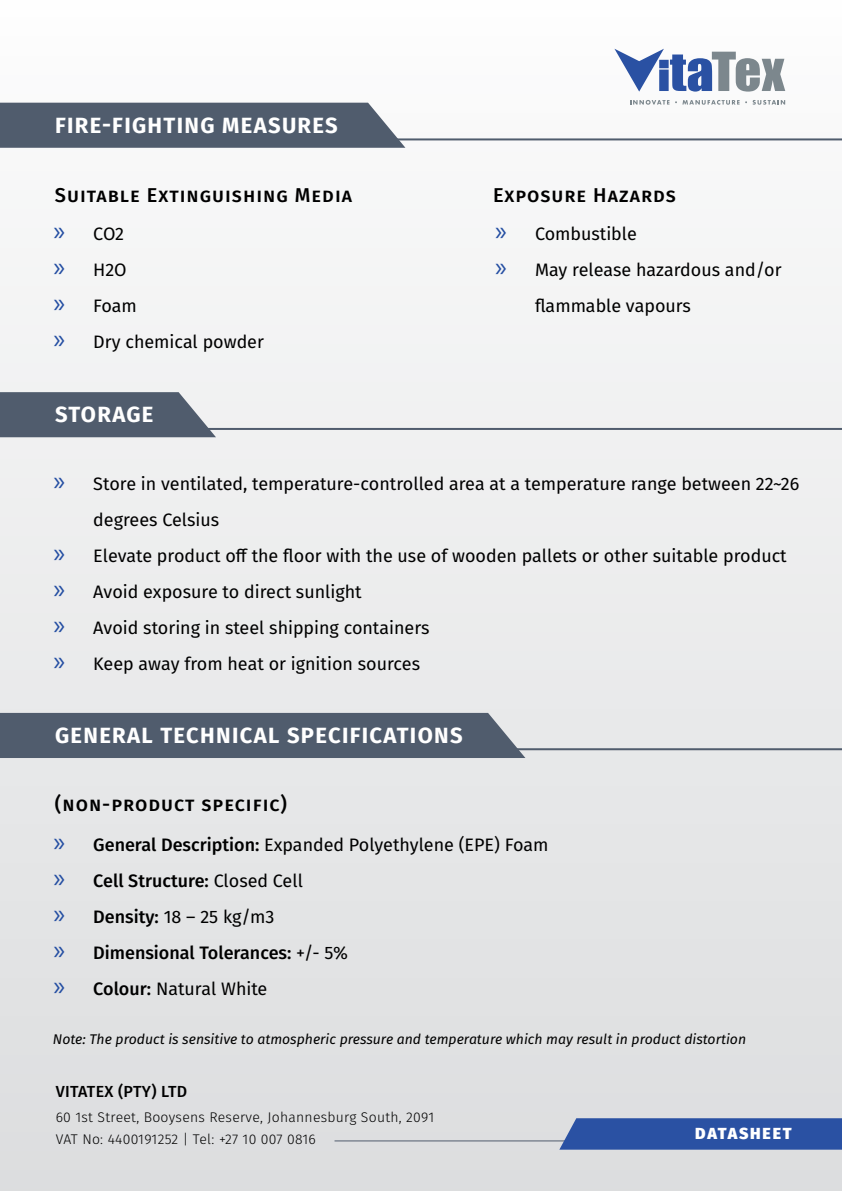
<style>
.page{position:relative;width:842px;height:1191px;background:#fff}
.page>*{position:absolute;margin:0;border:0;box-sizing:border-box;transform-origin:0 0}
.t1{font:700 22px "Fira Sans";letter-spacing:.06em;color:#fff}
.t2{font:500 20px "Fira Sans";letter-spacing:.05em;color:#000}
.t3{font:18px/36px "Fira Sans";color:#000}
.t4{font:500 18px "Fira Sans";color:#000}
.t5{font:500 16px "Fira Sans";letter-spacing:.02em;color:#000}
.t6{font:800 16px "Fira Sans";letter-spacing:.11em;color:#fff}
.t7{font:italic 14px "Fira Sans";color:#000}
.t8{font:300 14px/22px "Fira Sans";letter-spacing:.02em;color:#000}
.s1{font-family:"Myriad Pro";font-size:28px;color:#244ea2}
.s2{font-weight:500}
.s3{font-family:"Myriad Pro";font-weight:400;font-size:28px;color:#244ea2}
.s4{font-weight:400}
</style>
<div class="page">
<div style="left:0;top:0;width:842px;height:1191px;background:linear-gradient(to bottom,#fcfcfc,#dcddde)"></div>
<hr style="left:334px;top:1140px;width:326px;height:1px;background:#505c6d">
<div style="left:559px;top:1118px;width:283px;height:31px;background:#2a51a3"></div>
<div style="left:0;top:103px;width:405px;height:45px;background:#505c6d"></div>
<svg style="left:0;top:392px;width:216px;height:45px;background:#5d6978"></svg>
<div style="left:0;top:713px;width:525px;height:45px;background:#505c6d"></div>
<hr style="left:370px;top:138px;width:472px;height:2px;background:#505c6d">
<hr style="left:186px;top:428px;width:656px;height:2px;background:#505c6d">
<hr style="left:368px;top:748px;width:474px;height:2px;background:#505c6d">
<svg style="left:614px;top:49px;width:171px;height:43px"></svg>
<svg style="left:630px;top:100px;width:39px;height:5px"></svg>
<svg style="left:675px;top:100px;width:110px;height:5px"></svg>
<p class="t1" style="left:55px;top:107px;width:284px">FIRE-FIGHTING MEASURES</p>
<p class="t2" style="left:55px;top:179px;width:299px">Suitable Extinguishing Media</p>
<p class="t3" style="left:54px;top:215px;width:72px"><span class="s1">»</span> CO2</p>
<p class="t3" style="left:54px;top:251px;width:75px"><span class="s1">»</span> H2O</p>
<p class="t3" style="left:54px;top:287px;width:85px"><span class="s1">»</span> Foam</p>
<p class="t3" style="left:54px;top:323px;width:212px"><span class="s1">»</span> Dry chemical powder</p>
<p class="t1" style="left:55px;top:396px;width:100px">STORAGE</p>
<p class="t2" style="left:493px;top:179px;width:184px">Exposure Hazards</p>
<p class="t3" style="left:495px;top:215px;width:143px"><span class="s1">»</span> Combustible</p>
<p class="t3" style="left:535px;top:251px;width:248px;text-indent:-40px"><span class="s1">»</span> May release hazardous and/or flammable vapours</p>
<p class="t3" style="left:93px;top:465px;width:708px;text-indent:-40px"><span class="s1">»</span> Store in ventilated, temperature-controlled area at a temperature range between 22~26 degrees Celsius</p>
<p class="t3" style="left:54px;top:537px;width:735px"><span class="s1">»</span> Elevate product off the floor with the use of wooden pallets or other suitable product</p>
<p class="t3" style="left:54px;top:573px;width:310px"><span class="s1">»</span> Avoid exposure to direct sunlight</p>
<p class="t3" style="left:54px;top:609px;width:377px"><span class="s1">»</span> Avoid storing in steel shipping containers</p>
<p class="t3" style="left:54px;top:645px;width:368px"><span class="s1">»</span> Keep away from heat or ignition sources</p>
<p class="t1" style="left:55px;top:717px;width:409px">GENERAL TECHNICAL SPECIFICATIONS</p>
<p class="t2" style="left:55px;top:787px;width:234px">(non-product specific)</p>
<p class="t3" style="left:54px;top:826px;width:496px"><span class="s1">»</span> <span class="s2">General Description:</span> Expanded Polyethylene (EPE) Foam</p>
<p class="t4" style="left:54px;top:866px;width:251px"><span class="s3">»</span> Cell Structure: <span class="s4">Closed Cell</span></p>
<p class="t3" style="left:54px;top:898px;width:222px"><span class="s1">»</span> <span class="s2">Density:</span> 18 – 25 kg/m3</p>
<p class="t4" style="left:54px;top:938px;width:296px"><span class="s3">»</span> Dimensional Tolerances: <span class="s4">+/- 5%</span></p>
<p class="t3" style="left:54px;top:970px;width:215px"><span class="s1">»</span> <span class="s2">Colour:</span> Natural White</p>
<p class="t7" style="left:53px;top:1028px;width:695px">Note: The product is sensitive to atmospheric pressure and temperature which may result in product distortion</p>
<p class="t5" style="left:56px;top:1078px;width:133px">VITATEX (PTY) LTD</p>
<p class="t8" style="left:56px;top:1106px;width:380px">60 1st Street, Booysens Reserve, Johannesburg South, 2091<br>VAT No: 4400191252 | Tel: +27 10 007 0816</p>
<p class="t6" style="left:695px;top:1119px;width:98px">DATASHEET</p>
</div>
